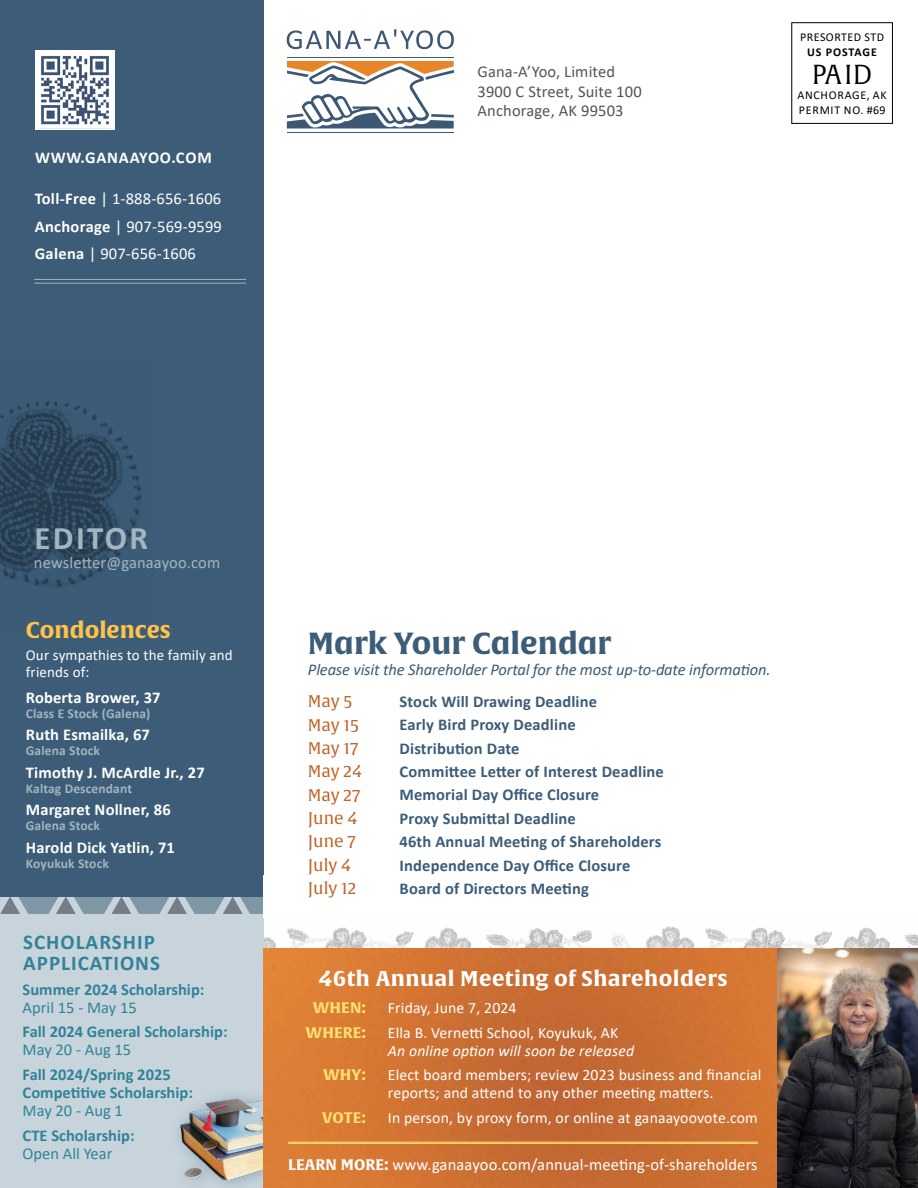
<style>
.page{position:relative;width:918px;height:1188px;background:#fff}
.page>*{position:absolute;margin:0;border:0;box-sizing:border-box;transform-origin:0 0}
.t1{font:700 33px "Calibri";letter-spacing:.07em;color:#a4b5bf}
.t2{font:700 30px "Alverata Informal";color:#3c5c78}
.t3{font:27px "Alverata Lt";color:#000}
.t4{font:700 22.5px "Alverata Informal";color:#fec348}
.t5{font:700 21px "Alverata";letter-spacing:.02em;color:#fff}
.t6{font:700 21px/21px "Calibri";letter-spacing:.05em;color:#328398}
.t7{font:700 16.5px/23.4px "Calibri";letter-spacing:.01em;color:#3c5c78}
.t8{font:16.5px/27.2px "Calibri";letter-spacing:.01em;color:#fff;text-align:justify}
.t9{font:700 16.5px/18px "Calibri";color:#328398}
.t10{font:700 16.5px "Calibri";letter-spacing:.01em;color:#fff}
.t11{font:italic 16.5px "Calibri";letter-spacing:-.01em;color:#3c5c78}
.t12{font:16.5px/19.6px "Calibri";letter-spacing:.01em;color:#52545e}
.t13{font:16.5px "Calibri";color:#328398}
.t14{font:16.5px/23.2px "Alverata";color:#bf6528}
.t15{font:16.5px "Calibri";letter-spacing:.01em;color:#a4b5bf}
.t16{font:700 16.5px "Calibri";letter-spacing:.05em;color:#fff}
.t17{font:15.75px/24.8px "Calibri";letter-spacing:.01em;color:#fff}
.t18{font:italic 15.75px "Calibri";letter-spacing:.01em;color:#fff}
.t19{font:15px/16.5px "Calibri";letter-spacing:.01em;color:#fff}
.t20{font:700 15px/24.8px "Alverata";letter-spacing:.01em;color:#ffe272;text-align:center}
.t21{font:700 13.5px "Calibri";letter-spacing:.01em;color:#a4b5bf}
.t22{font:12px/15.1px "Calibri";letter-spacing:.06em;color:#000}
.t23{font:12px "Calibri";letter-spacing:.04em;color:#000}
.t24{font:700 12px "Calibri";letter-spacing:.08em;color:#000}
.s1{font-weight:700}
.s2{font-family:"Alverata";font-weight:700;font-size:15px}
</style>
<div class="page">
<img style="left:263px;top:918px;width:329px;height:31px">
<img style="left:597px;top:926px;width:321px;height:23px">
<div style="left:0;top:869px;width:263px;height:319px;background:#c7d4dc"></div>
<svg style="left:0;top:896px;width:263px;height:18px"></svg>
<img style="left:179px;top:1095px;width:84px;height:85px">
<div style="left:0;top:0;width:263px;height:896px;background:#3c5c78"></div>
<img style="left:0;top:401px;width:141px;height:186px">
<div style="left:35px;top:51px;width:80px;height:79px;background:#fff"></div>
<img style="left:39px;top:55px;width:72px;height:74px">
<div style="left:791px;top:22px;width:102px;height:102px;border:1px solid #000"></div>
<div style="left:287px;top:57px;width:167px;height:75px;background:linear-gradient(to right,#fff,#fff)"></div>
<svg style="left:287px;top:29px;width:167px;height:20px"></svg>
<hr style="left:287px;top:132px;width:167px;height:1px;background:#3d5874">
<hr style="left:287px;top:57px;width:167px;height:1px;background:#3d5874">
<svg style="left:287px;top:61px;width:167px;height:68px"></svg>
<hr style="left:34px;top:279px;width:212px;height:1px;background:#a4b5bf">
<hr style="left:34px;top:283px;width:212px;height:1px;background:#a4b5bf">
<img style="left:263px;top:949px;width:515px;height:239px">
<img style="left:778px;top:949px;width:140px;height:239px">
<hr style="left:288px;top:1142px;width:470px;height:1px;background:#ffe272">
<hr style="left:288px;top:1143px;width:470px;height:1px;background:#ffe272">
<p class="t16" style="left:35px;top:146px;width:178px">WWW.GANAAYOO.COM</p>
<p class="t8" style="left:35px;top:185px;width:189px"><span class="s1">Toll-Free</span> | 1-888-656-1606<br><span class="s1">Anchorage</span> | 907-569-9599<br><span class="s1">Galena</span> | 907-656-1606</p>
<p class="t12" style="left:477px;top:61px;width:166px">Gana-A’Yoo, Limited<br>3900 C Street, Suite 100<br>Anchorage, AK 99503</p>
<p class="t23" style="left:800px;top:28px;width:85px">PRESORTED STD</p>
<p class="t24" style="left:807px;top:43px;width:71px">US POSTAGE</p>
<h3 class="t3" style="left:812px;top:58px;width:62px">PAID</h3>
<p class="t22" style="left:797px;top:88px;width:91px">ANCHORAGE, AK<br>PERMIT NO. #69</p>
<h1 class="t1" style="left:35px;top:515px;width:115px">EDITOR</h1>
<p class="t15" style="left:34px;top:551px;width:188px">newsletter@ganaayoo.com</p>
<h3 class="t4" style="left:26px;top:616px;width:146px">Condolences</h3>
<p class="t19" style="left:26px;top:646px;width:208px">Our sympathies to the family and friends of:</p>
<p class="t10" style="left:26px;top:686px;width:136px">Roberta Brower, 37</p>
<p class="t21" style="left:26px;top:704px;width:126px">Class E Stock (Galena)</p>
<p class="t10" style="left:26px;top:723px;width:126px">Ruth Esmailka, 67</p>
<p class="t21" style="left:26px;top:741px;width:76px">Galena Stock</p>
<p class="t10" style="left:26px;top:761px;width:180px">Timothy J. McArdle Jr., 27</p>
<p class="t21" style="left:26px;top:779px;width:108px">Kaltag Descendant</p>
<p class="t10" style="left:26px;top:798px;width:146px">Margaret Nollner, 86</p>
<p class="t21" style="left:26px;top:816px;width:76px">Galena Stock</p>
<p class="t10" style="left:26px;top:836px;width:151px">Harold Dick Yatlin, 71</p>
<p class="t21" style="left:26px;top:854px;width:85px">Koyukuk Stock</p>
<p class="t6" style="left:23px;top:931px;width:139px">SCHOLARSHIP<br>APPLICATIONS</p>
<p class="t9" style="left:23px;top:980px;width:183px">Summer 2024 Scholarship:</p>
<p class="t13" style="left:23px;top:996px;width:116px">April 15 - May 15</p>
<p class="t9" style="left:23px;top:1023px;width:206px">Fall 2024 General Scholarship:</p>
<p class="t13" style="left:23px;top:1038px;width:110px">May 20 - Aug 15</p>
<p class="t9" style="left:23px;top:1065px;width:172px">Fall 2024/Spring 2025<br>Competitive Scholarship:</p>
<p class="t13" style="left:23px;top:1099px;width:102px">May 20 - Aug 1</p>
<p class="t9" style="left:23px;top:1126px;width:113px">CTE Scholarship:</p>
<p class="t13" style="left:23px;top:1142px;width:91px">Open All Year</p>
<h2 class="t2" style="left:308px;top:625px;width:305px">Mark Your Calendar</h2>
<p class="t11" style="left:308px;top:658px;width:464px">Please visit the Shareholder Portal for the most up-to-date information.</p>
<p class="t14" style="left:308px;top:690px;width:56px">May 5<br>May 15<br>May 17<br>May 24<br>May 27<br>June 4<br>June 7<br>July 4<br>July 12</p>
<p class="t7" style="left:400px;top:689px;width:266px">Stock Will Drawing Deadline<br>Early Bird Proxy Deadline<br>Distribution Date<br>Committee Letter of Interest Deadline<br>Memorial Day Office Closure<br>Proxy Submittal Deadline<br>46th Annual Meeting of Shareholders<br>Independence Day Office Closure<br>Board of Directors Meeting</p>
<p class="t5" style="left:318px;top:965px;width:411px">46th Annual Meeting of Shareholders</p>
<p class="t20" style="left:306px;top:995px;width:62px">WHEN:<br>WHERE:</p>
<p class="t20" style="left:323px;top:1063px;width:45px">WHY:</p>
<p class="t20" style="left:322px;top:1106px;width:45px">VOTE:</p>
<p class="t17" style="left:388px;top:995px;width:232px">Friday, June 7, 2024<br>Ella B. Vernetti School, Koyukuk, AK</p>
<p class="t18" style="left:388px;top:1039px;width:248px">An online option will soon be released</p>
<p class="t17" style="left:388px;top:1066px;width:375px;line-height:18px">Elect board members; review 2023 business and financial reports; and attend to any other meeting matters.</p>
<p class="t17" style="left:388px;top:1105px;width:371px">In person, by proxy form, or online at ganaayoovote.com</p>
<p class="t8" style="left:288px;top:1150px;width:471px"><span class="s2">LEARN MORE:</span> www.ganaayoo.com/annual-meeting-of-shareholders</p>
</div>
